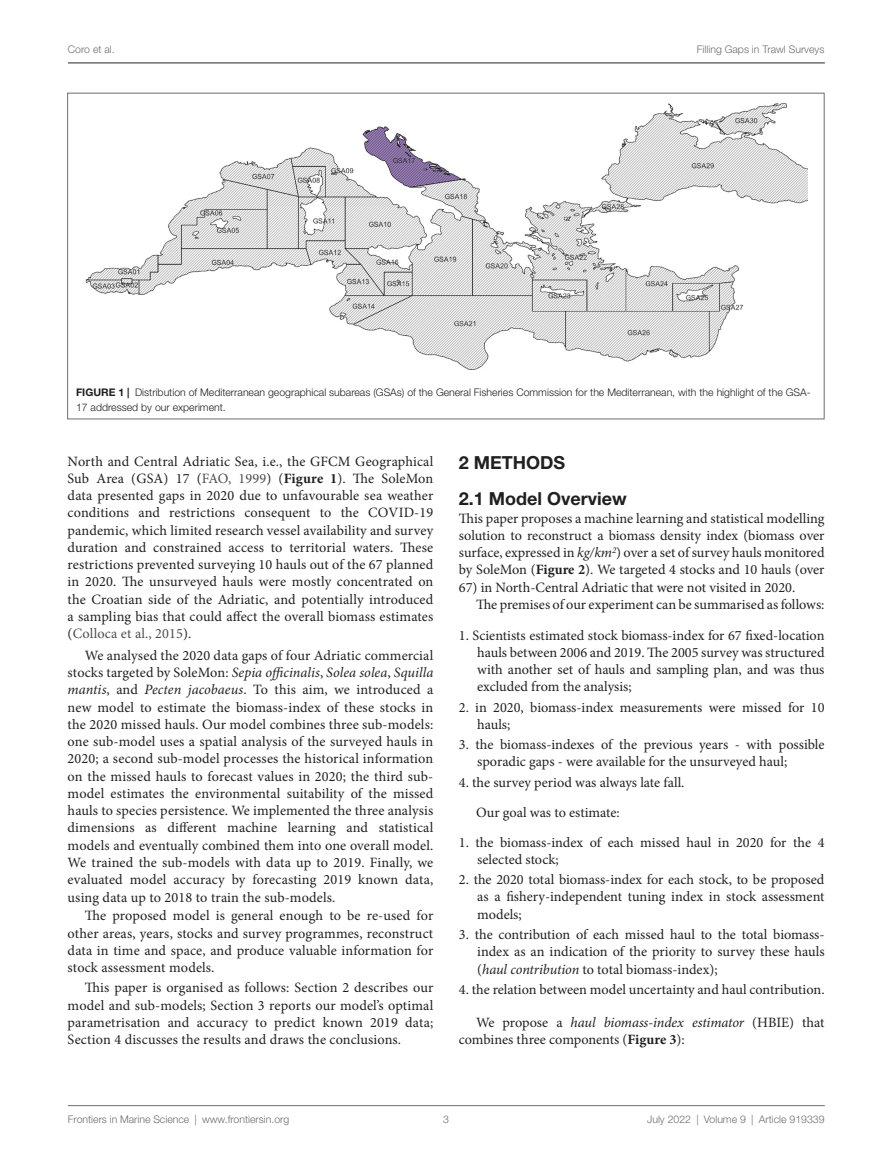
<style>
.page{position:relative;width:893px;height:1170px;background:#fff}
.page>*{position:absolute;margin:0;border:0;box-sizing:border-box;transform-origin:0 0}
.SecHeadB{font:700 18px "Helvetica Neue LT Std";color:#231f20}
.SecHeadA{font:700 18px "Helvetica Neue LT Std";color:#231f20}
.ParaIndent{font:14.25px/17.2px "Minion Pro";letter-spacing:.005em;color:#231f20;text-align:justify}
.LN{font:14.25px/17.2px "Minion Pro";letter-spacing:-.005em;color:#231f20}
.Para{font:14.25px/17.2px "Minion Pro";letter-spacing:-.005em;color:#231f20;text-align:justify}
.LNF{font:14.25px/17.2px "Minion Pro";letter-spacing:-.005em;color:#231f20;text-align:justify}
.LNL{font:14.25px "Minion Pro";color:#231f20}
.FigCaption{font:300 10.5px/14.2px "Helvetica Neue LT Std";color:#231f20}
.t1{font:300 10.5px "Helvetica Neue LT Std";color:#6c6d70}
.s1{font-weight:700}
.s2{color:#4d4d4d}
.s3{font-style:italic}
</style>
<div class="page">
<hr style="left:68px;top:1105px;width:757px;height:1px;background:#6c6d70">
<hr style="left:68px;top:63px;width:757px;height:1px;background:#6c6d70">
<img style="left:85px;top:102px;width:722px;height:267px">
<p class="t1" style="left:68px;top:43px;width:48px">Coro et al.</p>
<p class="t1" style="left:697px;top:43px;width:129px">Filling Gaps in Trawl Surveys</p>
<p class="FigCaption" style="left:76px;top:385px;width:736px"><span class="s1">FIGURE 1 |</span> Distribution of Mediterranean geographical subareas (GSAs) of the General Fisheries Commission for the Mediterranean, with the highlight of the GSA-<br>17 addressed by our experiment.</p>
<p class="ParaIndent" style="left:68px;top:452px;width:367px">North and Central Adriatic Sea, i.e., the GFCM Geographical Sub Area (GSA) 17 (<span class="s2">FAO, 1999</span>) (<span class="s1">Figure 1</span>). The SoleMon data presented gaps in 2020 due to unfavourable sea weather conditions and restrictions consequent to the COVID-19 pandemic, which limited research vessel availability and survey duration and constrained access to territorial waters. These restrictions prevented surveying 10 hauls out of the 67 planned in 2020. The unsurveyed hauls were mostly concentrated on the Croatian side of the Adriatic, and potentially introduced a sampling bias that could affect the overall biomass estimates (<span class="s2">Colloca et al., 2015</span>).</p>
<p class="ParaIndent" style="left:68px;top:646px;width:367px;text-indent:17px">We analysed the 2020 data gaps of four Adriatic commercial stocks targeted by SoleMon: <span class="s3">Sepia officinalis</span>, <span class="s3">Solea solea</span>, <span class="s3">Squilla mantis</span>, and <span class="s3">Pecten jacobaeus</span>. To this aim, we introduced a new model to estimate the biomass-index of these stocks in the 2020 missed hauls. Our model combines three sub-models: one sub-model uses a spatial analysis of the surveyed hauls in 2020; a second sub-model processes the historical information on the missed hauls to forecast values in 2020; the third sub&shy;model estimates the environmental suitability of the missed hauls to species persistence. We implemented the three analysis dimensions as different machine learning and statistical models and eventually combined them into one overall model.<br>We trained the sub-models with data up to 2019. Finally, we evaluated model accuracy by forecasting 2019 known data, using data up to 2018 to train the sub-models.</p>
<p class="ParaIndent" style="left:68px;top:907px;width:367px;text-indent:17px">The proposed model is general enough to be re-used for other areas, years, stocks and survey programmes, reconstruct data in time and space, and produce valuable information for stock assessment models.</p>
<p class="ParaIndent" style="left:68px;top:979px;width:367px;text-indent:17px">This paper is organised as follows: Section 2 describes our model and sub-models; Section 3 reports our model’s optimal parametrisation and accuracy to predict known 2019 data; Section 4 discusses the results and draws the conclusions.</p>
<p class="SecHeadA" style="left:459px;top:451px;width:108px">2 METHODS</p>
<p class="SecHeadB" style="left:459px;top:487px;width:170px">2.1 Model Overview</p>
<p class="Para" style="left:459px;top:509px;width:367px">This paper proposes a machine learning and statistical modelling solution to reconstruct a biomass density index (biomass over surface, expressed in <span class="s3">kg/km</span><sup>2</sup>) over a set of survey hauls monitored by SoleMon (<span class="s1">Figure 2</span>). We targeted 4 stocks and 10 hauls (over</p>
<p class="Para" style="left:459px;top:578px;width:338px">67) in North-Central Adriatic that were not visited in 2020.</p>
<p class="ParaIndent" style="left:476px;top:595px;width:350px">The premises of our experiment can be summarised as follows:</p>
<p class="LNF" style="left:477px;top:626px;width:349px;text-indent:-18px">1. Scientists estimated stock biomass-index for 67 fixed-location hauls between 2006 and 2019. The 2005 survey was structured with another set of hauls and sampling plan, and was thus excluded from the analysis;</p>
<p class="LN" style="left:477px;top:698px;width:349px;text-indent:-18px">2. in 2020, biomass-index measurements were missed for 10 hauls;</p>
<p class="LN" style="left:477px;top:736px;width:349px;text-indent:-18px">3. the biomass-indexes of the previous years - with possible sporadic gaps - were available for the unsurveyed haul;</p>
<p class="LNL" style="left:459px;top:772px;width:227px">4. the survey period was always late fall.</p>
<p class="ParaIndent" style="left:476px;top:803px;width:145px">Our goal was to estimate:</p>
<p class="LNF" style="left:477px;top:833px;width:349px;text-indent:-18px">1. the biomass-index of each missed haul in 2020 for the 4 selected stock;</p>
<p class="LN" style="left:477px;top:871px;width:349px;text-align:justify;text-indent:-18px">2. the 2020 total biomass-index for each stock, to be proposed as a fishery-independent tuning index in stock assessment models;</p>
<p class="LN" style="left:477px;top:925px;width:349px;text-align:justify;text-indent:-18px">3. the contribution of each missed haul to the total biomass&shy;index as an indication of the priority to survey these hauls (<span class="s3">haul contribution</span> to total biomass-index);</p>
<p class="LNL" style="left:459px;top:979px;width:367px">4. the relation between model uncertainty and haul contribution.</p>
<p class="ParaIndent" style="left:459px;top:1013px;width:367px;text-indent:17px">We propose a <span class="s3">haul biomass-index estimator</span> (HBIE) that combines three components (<span class="s1">Figure 3</span>):</p>
<p class="t1" style="left:68px;top:1112px;width:223px">Frontiers in Marine Science | www.frontiersin.org</p>
<p class="t1" style="left:443px;top:1112px;width:7px">3</p>
<p class="t1" style="left:647px;top:1112px;width:179px">July 2022 | Volume 9 | Article 919339</p>
</div>
